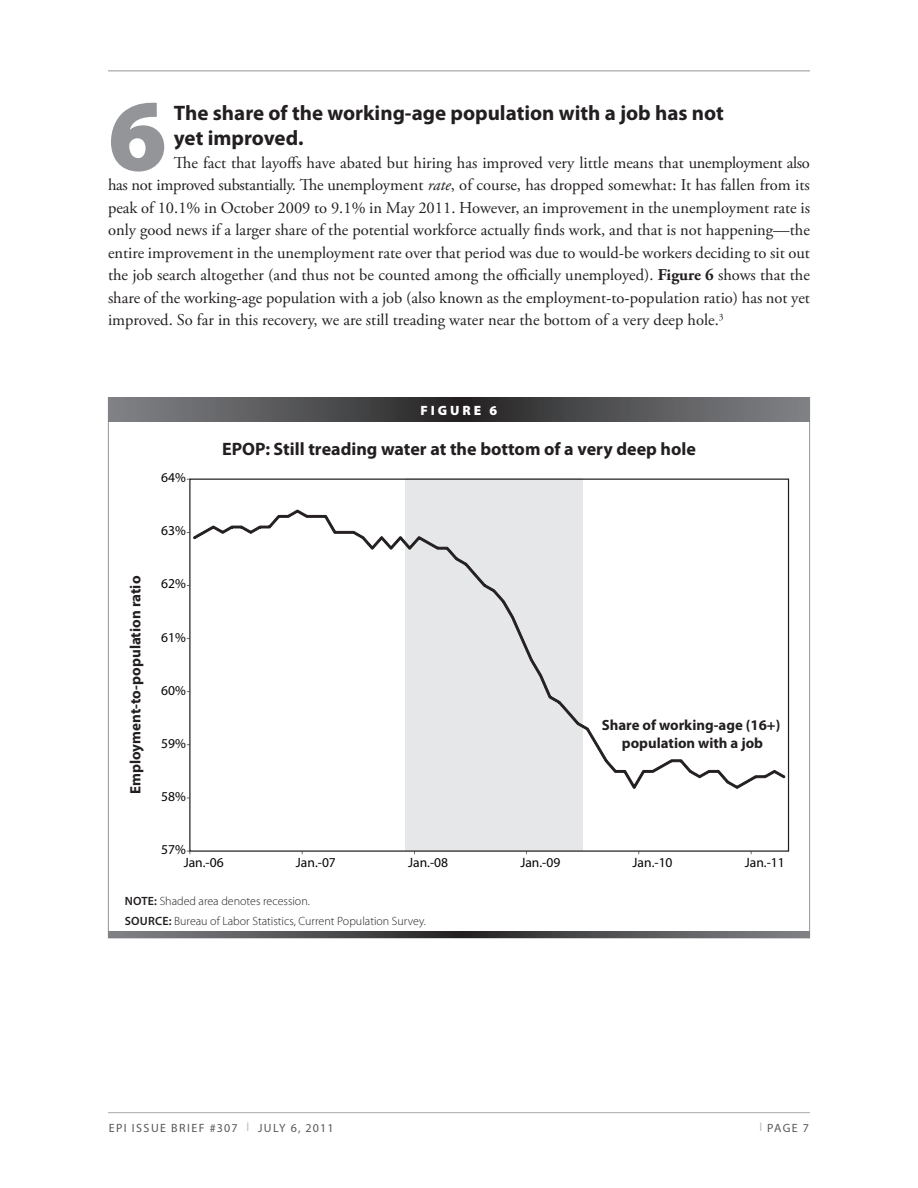
<style>
.page{position:relative;width:918px;height:1188px;background:#fff}
.page>*{position:absolute;margin:0;border:0;box-sizing:border-box;transform-origin:0 0}
.t1{font:900 102.6px "Myriad Pro";color:#939598}
.t2{font:700 21px/25.2px "Myriad Pro";color:#231f20}
.t3{font:700 18px "Myriad Pro";color:#231f20}
.t4{font:16.5px/22.5px "Adobe Garamond Pro";color:#231f20;text-align:justify}
.t5{font:700 15px "Myriad Pro";color:#231f20}
.t6{font:700 14.85px/17.7px "Myriad Pro";color:#231f20;text-align:center}
.t7{font:13.5px "Myriad Pro";color:#040503}
.t8{font:900 13.5px "Myriad Pro";letter-spacing:.22em;color:#fff}
.t9{font:300 12px/20.4px "Myriad Pro";color:#231f20}
.t10{font:12px "Myriad Pro";letter-spacing:.1em;color:#57585a}
.s1{font-style:italic}
.s2{font-weight:700}
.s3{font-weight:600}
.s4{color:#bcbdc0}
</style>
<div class="page">
<hr style="left:108px;top:1112px;width:702px;height:1px;background:#a8a9ad">
<hr style="left:108px;top:70px;width:702px;height:1px;background:#939598">
<svg style="left:108px;top:398px;width:702px;height:24px;background:#555557"></svg>
<svg style="left:108px;top:931px;width:702px;height:7px;background:#555557"></svg>
<div style="left:405px;top:479px;width:178px;height:372px;background:#e6e7e9"></div>
<svg style="left:194px;top:510px;width:591px;height:279px"></svg>
<h1 class="t1" style="left:108px;top:78px;width:60px">6</h1>
<p class="t2" style="left:174px;top:100px;width:552px">The share of the working-age population with a job has not yet improved.</p>
<p class="t4" style="left:108px;top:152px;width:704px;text-indent:66px">The fact that layoffs have abated but hiring has improved very little means that unemployment also has not improved substantially. The unemployment <span class="s1">rate</span>, of course, has dropped somewhat: It has fallen from its peak of 10.1% in October 2009 to 9.1% in May 2011. However, an improvement in the unemployment rate is only good news if a larger share of the potential workforce actually finds work, and that is not happening—the entire improvement in the unemployment rate over that period was due to would-be workers deciding to sit out the job search altogether (and thus not be counted among the officially unemployed). <span class="s2">Figure 6</span> shows that the share of the working-age population with a job (also known as the employment-to-population ratio) has not yet improved. So far in this recovery, we are still treading water near the bottom of a very deep hole.<sup>3</sup></p>
<p class="t5" style="left:126px;top:794px;width:220px;rotate:-90deg">Employment-to-population ratio</p>
<p class="t7" style="left:161px;top:469px;width:26px">64%</p>
<p class="t7" style="left:161px;top:522px;width:26px">63%</p>
<p class="t7" style="left:161px;top:576px;width:26px">62%</p>
<p class="t7" style="left:161px;top:629px;width:26px">61%</p>
<p class="t7" style="left:161px;top:682px;width:26px">60%</p>
<p class="t7" style="left:161px;top:735px;width:26px">59%</p>
<p class="t7" style="left:161px;top:788px;width:26px">58%</p>
<p class="t7" style="left:161px;top:841px;width:26px">57%</p>
<p class="t8" style="left:420px;top:402px;width:78px">F IGURE 6</p>
<p class="t3" style="left:222px;top:437px;width:475px">EPOP: Still treading water at the bottom of a very deep hole</p>
<p class="t6" style="left:602px;top:716px;width:180px">Share of working-age (16+) population with a job</p>
<p class="t7" style="left:184px;top:854px;width:41px">Jan.-06</p>
<p class="t7" style="left:296px;top:854px;width:41px">Jan.-07</p>
<p class="t7" style="left:408px;top:854px;width:41px">Jan.-08</p>
<p class="t7" style="left:520px;top:854px;width:41px">Jan.-09</p>
<p class="t7" style="left:633px;top:854px;width:41px">Jan.-10</p>
<p class="t7" style="left:745px;top:854px;width:41px">Jan.-11</p>
<p class="t9" style="left:125px;top:891px;width:303px"><span class="s3">NOTE:</span> Shaded area denotes recession.<br><span class="s3">SOURCE:</span> Bureau of Labor Statistics, Current Population Survey.</p>
<p class="t10" style="left:109px;top:1120px;width:31px">EPI ISSU</p>
<p class="t10" style="left:160px;top:1120px;width:175px">E BRI EF #307 <span class="s4">l</span> july 6, 2011</p>
<p class="t10" style="left:759px;top:1120px;width:51px"><span class="s4">l</span> Page 7</p>
</div>
